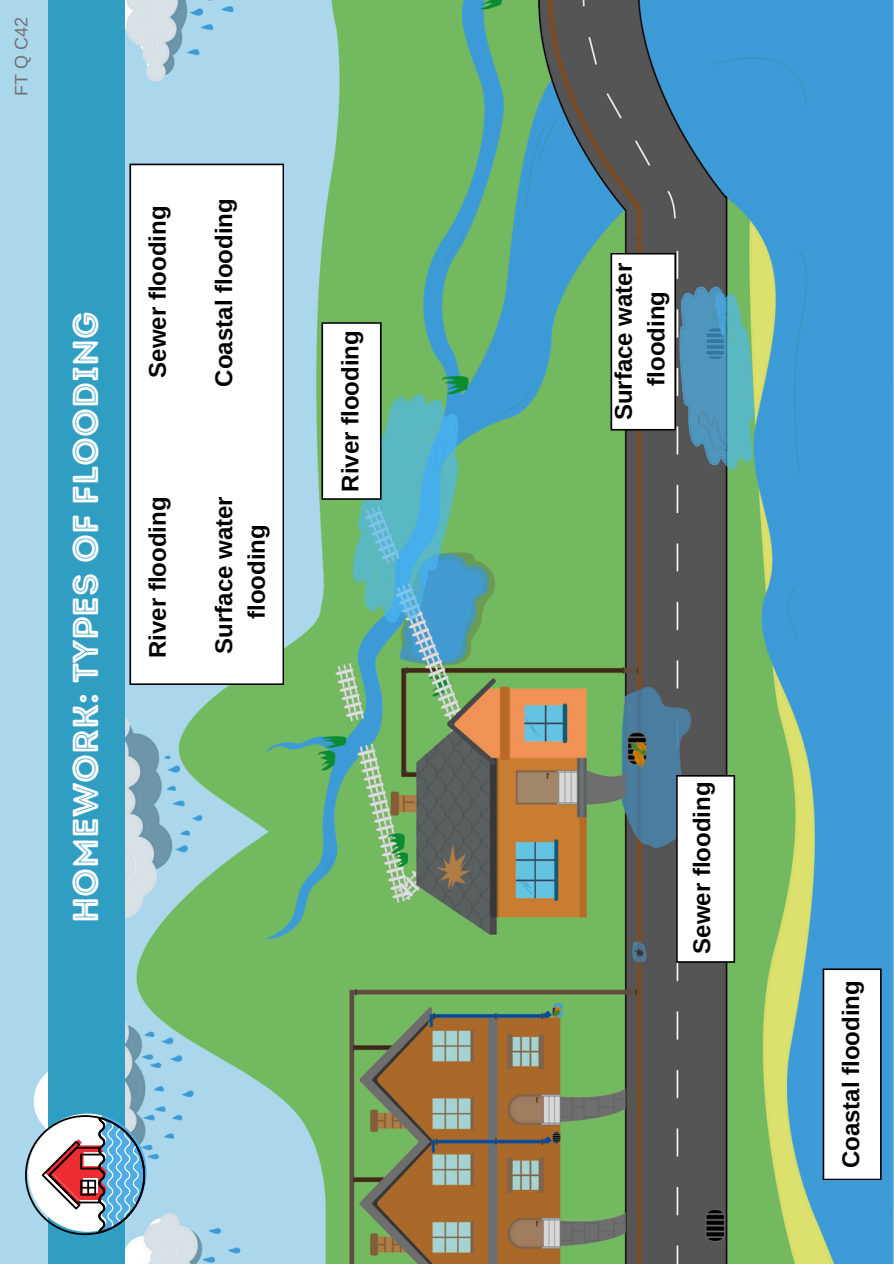
<style>
.page{position:relative;width:894px;height:1264px;background:#fff}
.page>*{position:absolute;margin:0;border:0;box-sizing:border-box;transform-origin:0 0}
.t1{font:36px "Intro Rust Base Line";color:#fff}
.t2{font:700 24px/32.7px "Arimo";color:#000;text-align:center}
.t3{font:18px "Arimo";color:#737373}
</style>
<div class="page">
<img style="left:0;top:0;width:893px;height:1263px">
<div style="left:48px;top:0;width:76px;height:1263px;background:#309dc3"></div>
<svg style="left:25px;top:1113px;width:121px;height:122px;background:#a4aebf"></svg>
<svg style="left:822px;top:968px;width:59px;height:212px"></svg>
<svg style="left:321px;top:322px;width:151px;height:308px"></svg>
<svg style="left:610px;top:253px;width:152px;height:221px"></svg>
<svg style="left:676px;top:775px;width:58px;height:187px"></svg>
<svg style="left:129px;top:164px;width:155px;height:521px"></svg>
<p class="t3" style="left:11px;top:96px;width:80px;rotate:-90deg">FT Q C42</p>
<p class="t1" style="left:64px;top:923px;width:613px;rotate:-90deg">homework: Types of flooding</p>
<h2 class="t2" style="left:141px;top:377px;width:173px;rotate:-90deg">Sewer flooding</h2>
<h2 class="t2" style="left:207px;top:386px;width:189px;rotate:-90deg">Coastal flooding</h2>
<h2 class="t2" style="left:141px;top:658px;width:163px;rotate:-90deg">River flooding</h2>
<h2 class="t2" style="left:207px;top:653px;width:159px;rotate:-90deg">Surface water flooding</h2>
<p class="t2" style="left:334px;top:491px;width:163px;rotate:-90deg">River flooding</p>
<h1 class="t2" style="left:607px;top:420px;width:159px;rotate:-90deg">Surface water flooding</h1>
<p class="t2" style="left:685px;top:953px;width:173px;rotate:-90deg">Sewer flooding</p>
<h2 class="t2" style="left:834px;top:1168px;width:189px;rotate:-90deg">Coastal flooding</h2>
</div>
